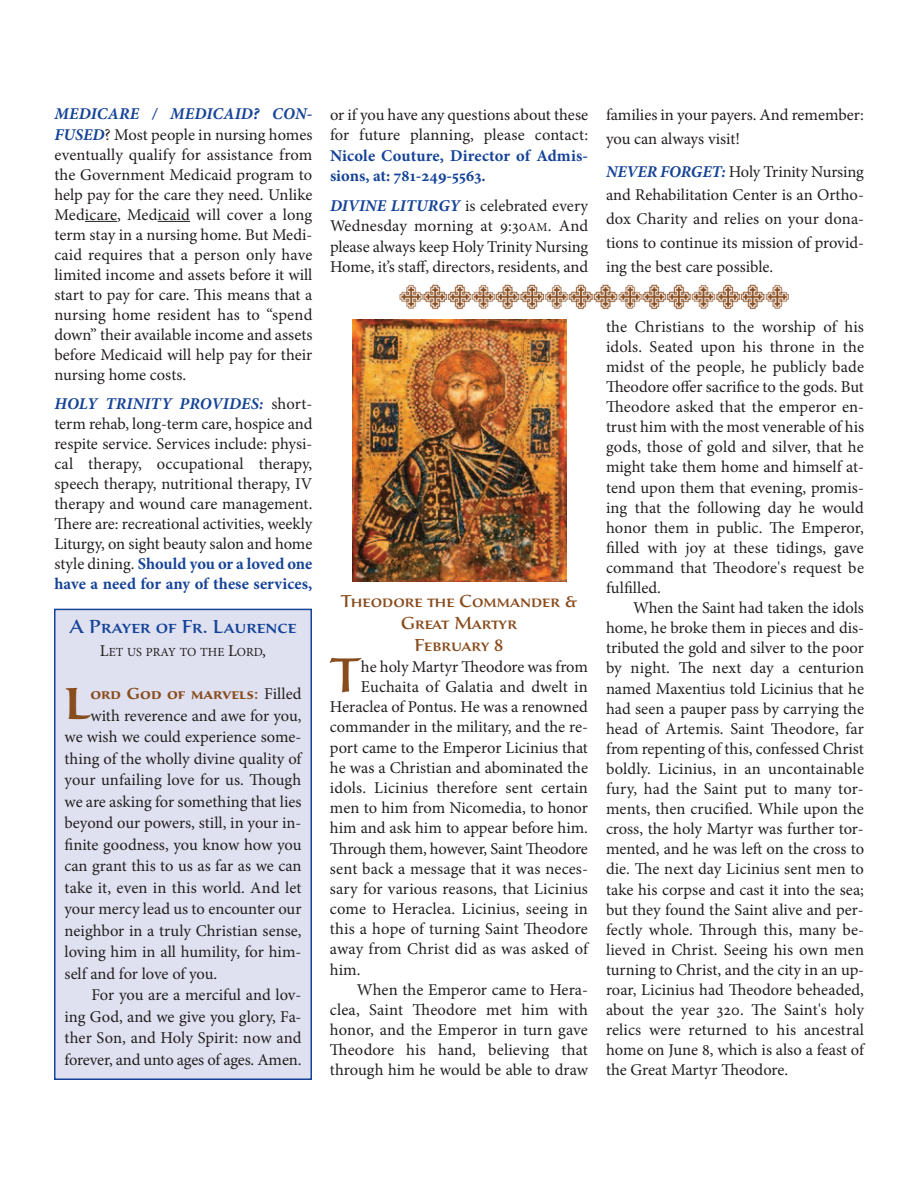
<style>
.page{position:relative;width:918px;height:1188px;background:#fff}
.page>*{position:absolute;margin:0;border:0;box-sizing:border-box;transform-origin:0 0}
.t1{font:500 50.4px "Sava Pro";color:#894c1d}
.t2{font:600 46.35px "Sava Pro";color:#894c1d}
.t3{font:500 19.5px "Sava Pro";color:#154398}
.t4{font:500 18px/22px "Sava Pro";color:#894c1d;text-align:center}
.t5{font:16.5px/20.1px "Minion Pro";color:#231f20;text-align:justify}
.t6{font:600 16.5px "Sava Pro";color:#894c1d}
.t7{font:12.3px "Minion Pro";color:#231f20}
.s1{font-weight:700;font-style:italic;color:#154398}
.s2{font-weight:700;color:#154398}
.s3{font-size:16.5px}
.s4{font-family:"Minion Pro";font-weight:400;color:#231f20}
.s5{font-size:12.3px}
</style>
<div class="page">
<hr style="left:85px;top:221px;width:32px;height:1px;background:#231f20">
<hr style="left:158px;top:221px;width:32px;height:1px;background:#231f20">
<img style="left:352px;top:320px;width:214px;height:262px">
<div style="left:55px;top:610px;width:255px;height:468px;background:#dfe1f0"></div>
<div style="left:54px;top:609px;width:258px;height:471px;border:2px solid #154398"></div>
<img style="left:399px;top:284px;width:390px;height:26px">
<p class="t5" style="left:54px;top:106px;width:260px"><span class="s1">MEDICARE / MEDICAID? CON-FUSED</span>? Most people in nursing homes eventually qualify for assistance from the Government Medicaid program to help pay for the care they need. Unlike Medicare, Medicaid will cover a long term stay in a nursing home. But Medi&shy;caid requires that a person only have limited income and assets before it will start to pay for care. This means that a nursing home resident has to “spend down” their available income and assets before Medicaid will help pay for their nursing home costs.</p>
<p class="t5" style="left:54px;top:395px;width:260px"><span class="s1">HOLY TRINITY PROVIDES:</span> short&shy;term rehab, long-term care, hospice and respite service. Services include: physi&shy;cal therapy, occupational therapy, speech therapy, nutritional therapy, IV therapy and wound care management.<br>There are: recreational activities, weekly Liturgy, on sight beauty salon and home style dining. <span class="s2">Should you or a loved one have a need for any of these services,</span></p>
<p class="t3" style="left:69px;top:615px;width:229px">A Prayer of Fr. Laurence</p>
<p class="t7" style="left:100px;top:648px;width:168px"><span class="s3">L</span>ET US PRAY TO THE <span class="s3">L</span>ORD<span class="s3">,</span></p>
<p class="t2" style="left:64px;top:676px;width:27px">L</p>
<p class="t6" style="left:90px;top:684px;width:213px">ord God of marvels: <span class="s4">Filled</span></p>
<p class="t5" style="left:90px;top:707px;width:213px">with reverence and awe for you,</p>
<p class="t5" style="left:64px;top:729px;width:239px">we wish we could experience some-</p>
<p class="t5" style="left:64px;top:750px;width:238px">thing of the wholly divine quality of</p>
<p class="t5" style="left:64px;top:772px;width:238px">your unfailing love for us. Though</p>
<p class="t5" style="left:64px;top:793px;width:239px">we are asking for something that lies</p>
<p class="t5" style="left:64px;top:815px;width:239px">beyond our powers, still, in your in-</p>
<p class="t5" style="left:64px;top:836px;width:239px">finite goodness, you know how you</p>
<p class="t5" style="left:64px;top:858px;width:239px">can grant this to us as far as we can</p>
<p class="t5" style="left:64px;top:879px;width:239px">take it, even in this world. And let</p>
<p class="t5" style="left:64px;top:901px;width:239px">your mercy lead us to encounter our</p>
<p class="t5" style="left:64px;top:922px;width:239px">neighbor in a truly Christian sense,</p>
<p class="t5" style="left:64px;top:944px;width:239px">loving him in all humility, for him-</p>
<p class="t5" style="left:64px;top:965px;width:154px">self and for love of you.</p>
<p class="t5" style="left:64px;top:986px;width:239px;line-height:21.5px;text-indent:27px">For you are a merciful and lov&shy;ing God, and we give you glory, Fa&shy;ther Son, and Holy Spirit: now and forever, and unto ages of ages. Amen.</p>
<p class="t5" style="left:330px;top:106px;width:260px">or if you have any questions about these for future planning, please contact:<br><span class="s2">Nicole Couture, Director of Admis&shy;sions, at: 781-249-5563.</span></p>
<p class="t5" style="left:330px;top:197px;width:260px"><span class="s1">DIVINE LITURGY</span> is celebrated every Wednesday morning at 9:30<span class="s5">AM</span>. And please always keep Holy Trinity Nursing Home, it’s staff, directors, residents, and</p>
<p class="t5" style="left:606px;top:104px;width:260px;line-height:23.9px">families in your payers. And remember: you can always visit!</p>
<p class="t5" style="left:606px;top:161px;width:260px;line-height:23.9px"><span class="s1">NEVER FORGET:</span> Holy Trinity Nursing and Rehabilitation Center is an Ortho&shy;dox Charity and relies on your dona&shy;tions to continue its mission of provid&shy;ing the best care possible.</p>
<p class="t4" style="left:341px;top:590px;width:238px">Theodore the Commander &amp;<br>Great Martyr</p>
<p class="t4" style="left:415px;top:634px;width:90px">February 8</p>
<p class="t1" style="left:330px;top:645px;width:33px">T</p>
<p class="t5" style="left:361px;top:658px;width:229px">he holy Martyr Theodore was from</p>
<p class="t5" style="left:361px;top:678px;width:228px">Euchaita of Galatia and dwelt in</p>
<p class="t5" style="left:330px;top:698px;width:260px">Heraclea of Pontus. He was a renowned</p>
<p class="t5" style="left:330px;top:719px;width:260px">commander in the military, and the re-</p>
<p class="t5" style="left:330px;top:739px;width:260px">port came to the Emperor Licinius that</p>
<p class="t5" style="left:330px;top:759px;width:260px">he was a Christian and abominated the</p>
<p class="t5" style="left:330px;top:779px;width:260px">idols. Licinius therefore sent certain</p>
<p class="t5" style="left:330px;top:799px;width:260px">men to him from Nicomedia, to honor</p>
<p class="t5" style="left:330px;top:820px;width:260px">him and ask him to appear before him.</p>
<p class="t5" style="left:330px;top:840px;width:259px">Through them, however, Saint Theodore</p>
<p class="t5" style="left:330px;top:860px;width:260px">sent back a message that it was neces-</p>
<p class="t5" style="left:330px;top:880px;width:259px">sary for various reasons, that Licinius</p>
<p class="t5" style="left:330px;top:900px;width:260px">come to Heraclea. Licinius, seeing in</p>
<p class="t5" style="left:330px;top:920px;width:260px">this a hope of turning Saint Theodore</p>
<p class="t5" style="left:330px;top:941px;width:260px">away from Christ did as was asked of</p>
<p class="t5" style="left:330px;top:961px;width:32px">him.</p>
<p class="t5" style="left:330px;top:981px;width:260px;text-indent:27px">When the Emperor came to Hera&shy;clea, Saint Theodore met him with honor, and the Emperor in turn gave Theodore his hand, believing that through him he would be able to draw</p>
<p class="t5" style="left:606px;top:318px;width:260px">the Christians to the worship of his idols. Seated upon his throne in the midst of the people, he publicly bade Theodore offer sacrifice to the gods. But Theodore asked that the emperor en&shy;trust him with the most venerable of his gods, those of gold and silver, that he might take them home and himself at&shy;tend upon them that evening, promis&shy;ing that the following day he would honor them in public. The Emperor, filled with joy at these tidings, gave command that Theodore's request be fulfilled.</p>
<p class="t5" style="left:606px;top:599px;width:260px;text-indent:27px">When the Saint had taken the idols home, he broke them in pieces and dis&shy;tributed the gold and silver to the poor by night. The next day a centurion named Maxentius told Licinius that he had seen a pauper pass by carrying the head of Artemis. Saint Theodore, far from repenting of this, confessed Christ boldly. Licinius, in an uncontainable fury, had the Saint put to many tor&shy;ments, then crucified. While upon the cross, the holy Martyr was further tor&shy;mented, and he was left on the cross to die. The next day Licinius sent men to take his corpse and cast it into the sea; but they found the Saint alive and per&shy;fectly whole. Through this, many be&shy;lieved in Christ. Seeing his own men turning to Christ, and the city in an up&shy;roar, Licinius had Theodore beheaded, about the year 320. The Saint's holy relics were returned to his ancestral home on June 8, which is also a feast of the Great Martyr Theodore.</p>
</div>
